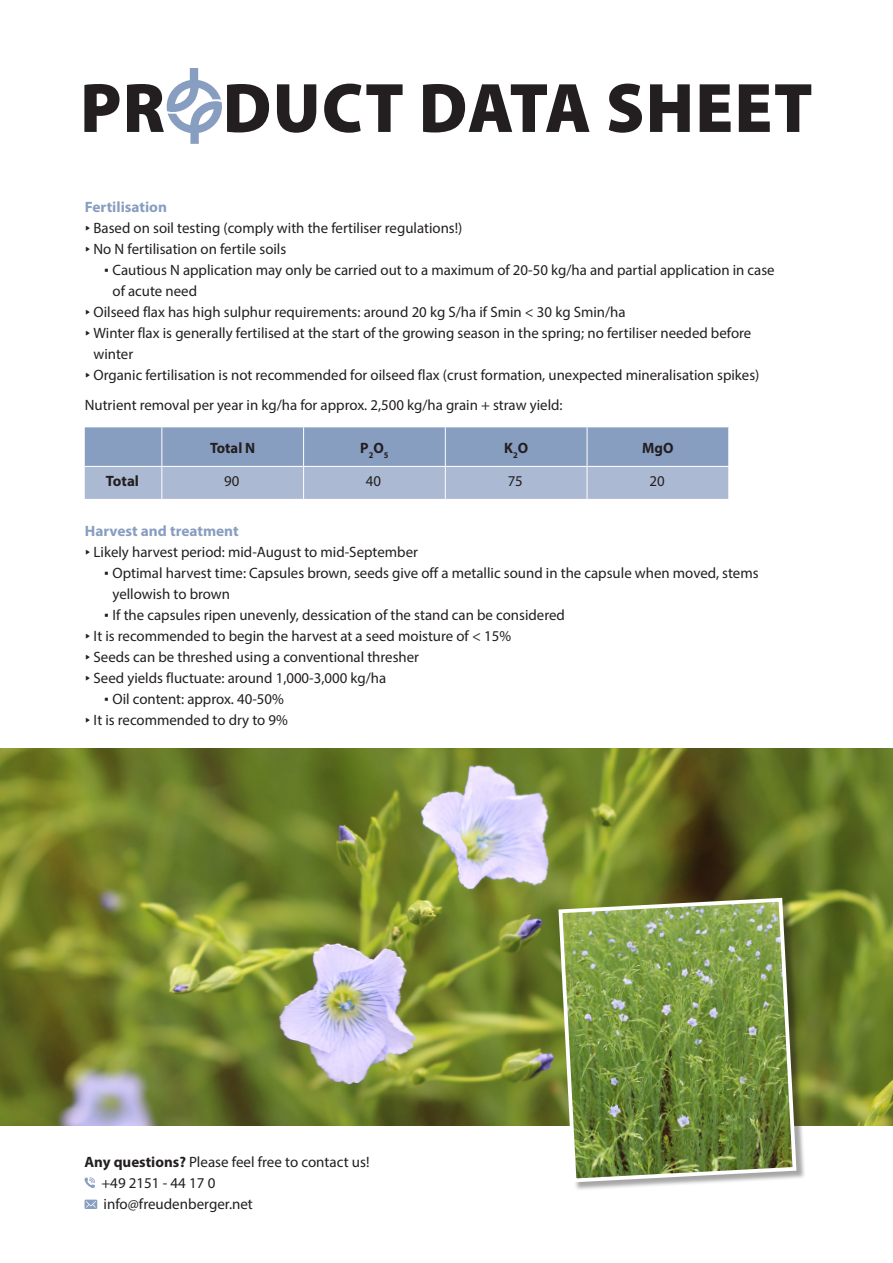
<style>
.page{position:relative;width:893px;height:1263px;background:#fff}
.page>*{position:absolute;margin:0;border:0;box-sizing:border-box;transform-origin:0 0}
.t1{font:900 70.5px "Myriad Pro";letter-spacing:.02em;color:#231f20}
.t2{font:15px/21px "Myriad Pro";color:#231f20}
.t3{font:700 15px "Myriad Pro";color:#231f20}
.t4{font:700 15px "Myriad Pro";color:#889ec1}
.s1{font-weight:700;color:#889ec1}
.s2{font-family:"Geogrotesque";font-weight:600}
.s3{font-family:"Geogrotesque"}
.s4{font-weight:700}
</style>
<div class="page">
<svg style="left:85px;top:1177px;width:10px;height:11px"></svg>
<svg style="left:85px;top:1199px;width:12px;height:10px"></svg>
<img style="left:0;top:748px;width:893px;height:377px">
<div style="left:560px;top:899px;width:246px;height:292px;background:#231f20;opacity:.4"></div>
<img style="left:556px;top:896px;width:242px;height:288px">
<svg style="left:85px;top:427px;width:643px;height:72px;background:#98abc9"></svg>
<hr style="left:161px;top:427px;width:1px;height:39px;background:#fff">
<hr style="left:303px;top:427px;width:1px;height:39px;background:#fff">
<hr style="left:445px;top:427px;width:1px;height:39px;background:#fff">
<hr style="left:587px;top:427px;width:1px;height:39px;background:#fff">
<hr style="left:85px;top:466px;width:77px;height:1px;background:#fff">
<hr style="left:162px;top:466px;width:142px;height:1px;background:#fff">
<hr style="left:161px;top:467px;width:1px;height:32px;background:#fff">
<hr style="left:304px;top:466px;width:141px;height:1px;background:#fff">
<hr style="left:303px;top:467px;width:1px;height:32px;background:#fff">
<hr style="left:445px;top:466px;width:142px;height:1px;background:#fff">
<hr style="left:445px;top:467px;width:1px;height:32px;background:#fff">
<hr style="left:587px;top:466px;width:142px;height:1px;background:#fff">
<hr style="left:587px;top:467px;width:1px;height:32px;background:#fff">
<svg style="left:167px;top:68px;width:55px;height:76px"></svg>
<h1 class="t1" style="left:80px;top:61px;width:734px">PR DUCT DATA SHEET</h1>
<p class="t2" style="left:85px;top:197px;width:379px"><span class="s1">Fertilisation<br></span><span class="s2">∂</span> Based on soil testing (comply with the fertiliser regulations!) <span class="s2">∂</span> No N fertilisation on fertile soils</p>
<p class="t2" style="left:104px;top:260px;width:672px"><span class="s3">∆</span> Cautious N application may only be carried out to a maximum of 20-50 kg/ha and partial application in case</p>
<p class="t2" style="left:113px;top:281px;width:86px">of acute need</p>
<p class="t2" style="left:85px;top:302px;width:542px"><span class="s2">∂</span> Oilseed flax has high sulphur requirements: around 20 kg S/ha if Smin &lt; 30 kg Smin/ha</p>
<p class="t2" style="left:85px;top:323px;width:668px"><span class="s2">∂</span> Winter flax is generally fertilised at the start of the growing season in the spring; no fertiliser needed before</p>
<p class="t2" style="left:94px;top:344px;width:41px">winter</p>
<p class="t2" style="left:85px;top:365px;width:676px"><span class="s2">∂</span> Organic fertilisation is not recommended for oilseed flax (crust formation, unexpected mineralisation spikes)</p>
<p class="t2" style="left:85px;top:394px;width:479px">Nutrient removal per year in kg/ha for approx. 2,500 kg/ha grain + straw yield:</p>
<p class="t3" style="left:210px;top:438px;width:47px">Total N</p>
<p class="t3" style="left:360px;top:438px;width:30px">P<sub>2</sub>O<sub>5</sub></p>
<p class="t3" style="left:504px;top:438px;width:26px">K<sub>2</sub>O</p>
<p class="t3" style="left:642px;top:438px;width:33px">MgO</p>
<p class="t3" style="left:106px;top:471px;width:35px">Total</p>
<p class="t2" style="left:224px;top:470px;width:17px">90</p>
<p class="t2" style="left:366px;top:470px;width:17px">40</p>
<p class="t2" style="left:508px;top:470px;width:17px">75</p>
<p class="t2" style="left:649px;top:470px;width:17px">20</p>
<p class="t4" style="left:85px;top:521px;width:155px">Harvest and treatment</p>
<p class="t2" style="left:85px;top:541px;width:335px"><span class="s2">∂</span> Likely harvest period: mid-August to mid-September</p>
<p class="t2" style="left:104px;top:562px;width:656px"><span class="s3">∆</span> Optimal harvest time: Capsules brown, seeds give off a metallic sound in the capsule when moved, stems</p>
<p class="t2" style="left:113px;top:583px;width:119px">yellowish to brown</p>
<p class="t2" style="left:104px;top:604px;width:462px"><span class="s3">∆</span> If the capsules ripen unevenly, dessication of the stand can be considered</p>
<p class="t2" style="left:85px;top:625px;width:428px"><span class="s2">∂</span> It is recommended to begin the harvest at a seed moisture of &lt; 15%</p>
<p class="t2" style="left:85px;top:646px;width:336px"><span class="s2">∂</span> Seeds can be threshed using a conventional thresher</p>
<p class="t2" style="left:85px;top:667px;width:303px"><span class="s2">∂</span> Seed yields fluctuate: around 1,000-3,000 kg/ha</p>
<p class="t2" style="left:104px;top:688px;width:182px"><span class="s3">∆</span> Oil content: approx. 40-50%</p>
<p class="t2" style="left:85px;top:709px;width:205px"><span class="s2">∂</span> It is recommended to dry to 9%</p>
<p class="t2" style="left:101px;top:1151px;width:270px;text-indent:-17px"><span class="s4">Any questions?</span> Please feel free to contact us! +49 2151 - 44 17 0<br>info@freudenberger.net</p>
</div>
